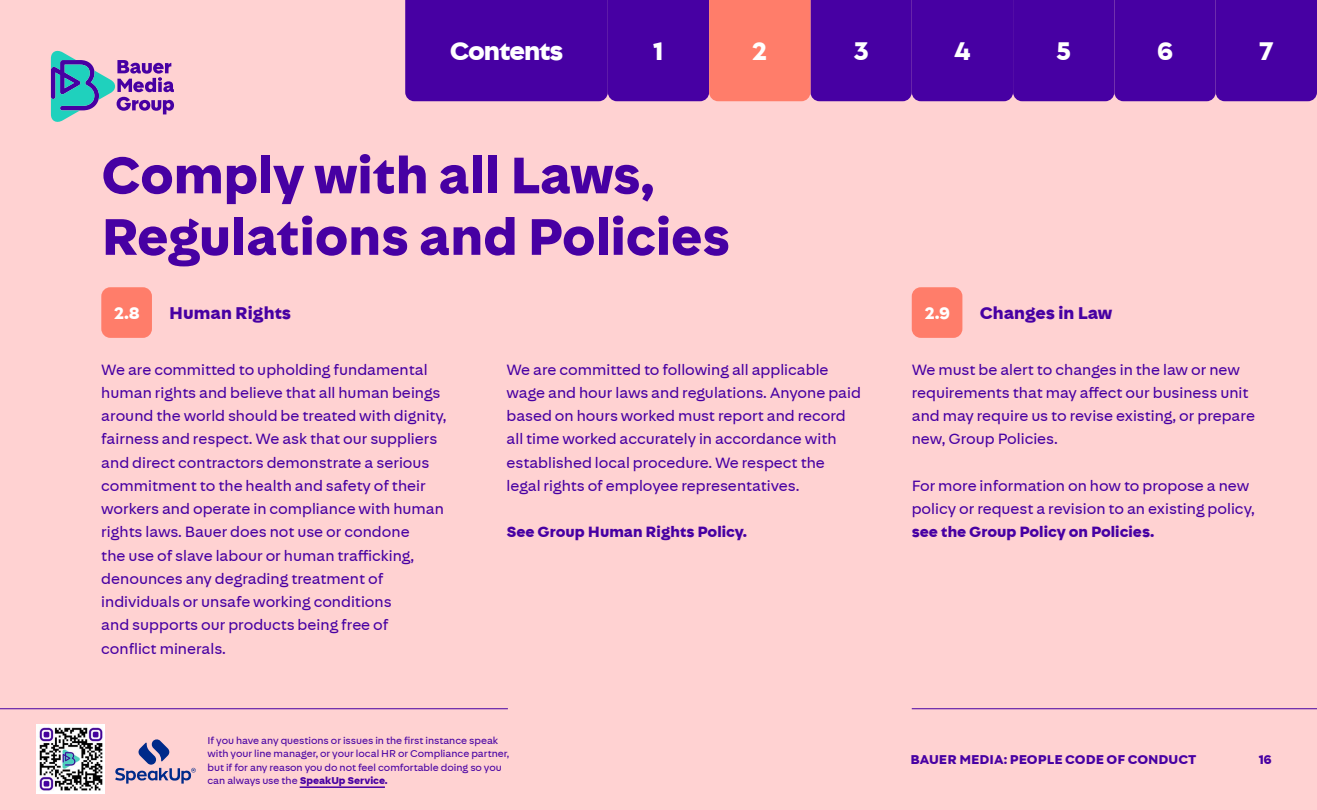
<style>
.page{position:relative;width:1317px;height:810px;background:#fff}
.page>*{position:absolute;margin:0;border:0;box-sizing:border-box;transform-origin:0 0}
.Main_heading{font:700 54px/61.5px "Bauer Media Sans";color:#4700a3}
.t1{font:700 27px "Bauer Media Sans";letter-spacing:-.04em;color:#fff}
.Sub-heading{font:700 18px "Bauer Media Sans";color:#4700a3}
.Sub-heading_No{font:700 18px "Bauer Media Sans";color:#fff}
.Body_copy{font:15.75px/23.2px "Bauer Media Sans";color:#4700a3}
.Body_copy-2{font:700 15.75px "Bauer Media Sans";color:#4700a3}
.t2{font:700 13.5px "Bauer Media Sans";color:#4700a3}
.t3{font:10.5px/13.5px "Bauer Media Sans";color:#4700a3}
.s1{font-weight:700}
</style>
<div class="page">
<div style="left:0;top:0;width:1316px;height:810px;background:#ffd2d2"></div>
<div style="left:101px;top:287px;width:51px;height:51px;background:#ff7d6a;border-radius:9px"></div>
<div style="left:911px;top:287px;width:51px;height:51px;background:#ff7d6a;border-radius:9px"></div>
<hr style="left:0;top:708px;width:508px;height:1px;background:#4700a3">
<hr style="left:911px;top:708px;width:405px;height:1px;background:#4700a3">
<svg style="left:115px;top:739px;width:81px;height:45px"></svg>
<svg style="left:51px;top:51px;width:123px;height:71px"></svg>
<svg style="left:405px;top:0;width:911px;height:101px"></svg>
<hr style="left:299px;top:786px;width:86px;height:2px;background:#4700a3">
<h2 class="t1" style="left:449px;top:34px;width:115px">Contents</h2>
<h2 class="t1" style="left:653px;top:34px;width:12px">1</h2>
<h2 class="t1" style="left:752px;top:34px;width:17px">2</h2>
<h2 class="t1" style="left:853px;top:34px;width:17px">3</h2>
<h2 class="t1" style="left:954px;top:34px;width:18px">4</h2>
<h2 class="t1" style="left:1056px;top:34px;width:17px">5</h2>
<h2 class="t1" style="left:1156px;top:34px;width:18px">6</h2>
<h2 class="t1" style="left:1259px;top:34px;width:15px">7</h2>
<h1 class="Main_heading" style="left:101px;top:146px;width:630px">Comply with all Laws,<br>Regulations and Policies</h1>
<h1 class="Main_heading" style="left:101px;top:146px;width:320px">Section title</h1>
<h2 class="Sub-heading_No" style="left:114px;top:301px;width:27px">2.8</h2>
<h2 class="Sub-heading" style="left:169px;top:301px;width:124px">Human Rights</h2>
<h2 class="Sub-heading_No" style="left:924px;top:301px;width:27px">2.9</h2>
<p class="Sub-heading" style="left:169px;top:301px;width:116px">Sub-heading:</p>
<p class="Sub-heading" style="left:979px;top:301px;width:116px">Sub-heading:</p>
<h2 class="Sub-heading" style="left:979px;top:301px;width:134px">Changes in Law</h2>
<p class="Sub-heading_No" style="left:118px;top:301px;width:20px">11</p>
<p class="Sub-heading_No" style="left:926px;top:301px;width:24px">1 3</p>
<p class="Body_copy" style="left:101px;top:358px;width:347px">We are committed to upholding fundamental human rights and believe that all human beings around the world should be treated with dignity, fairness and respect. We ask that our suppliers and direct contractors demonstrate a serious commitment to the health and safety of their workers and operate in compliance with human rights laws. Bauer does not use or condone<br>the use of slave labour or human trafficking, denounces any degrading treatment of individuals or unsafe working conditions<br>and supports our products being free of conflict minerals.</p>
<p class="Body_copy" style="left:506px;top:358px;width:356px">We are committed to following all applicable wage and hour laws and regulations. Anyone paid based on hours worked must report and record all time worked accurately in accordance with established local procedure. We respect the legal rights of employee representatives.</p>
<p class="Body_copy-2" style="left:506px;top:522px;width:242px">See Group Human Rights Policy.</p>
<p class="Body_copy" style="left:911px;top:358px;width:345px">We must be alert to changes in the law or new requirements that may affect our business unit and may require us to revise existing, or prepare new, Group Policies.</p>
<p class="Body_copy" style="left:911px;top:474px;width:344px">For more information on how to propose a new policy or request a revision to an existing policy, <span class="s1">see the Group Policy on Policies.</span></p>
<p class="Body_copy" style="left:101px;top:358px;width:59px">Copy #1</p>
<p class="Body_copy" style="left:506px;top:358px;width:59px">Copy #1</p>
<p class="Body_copy" style="left:911px;top:358px;width:59px">Copy #1</p>
<p class="t3" style="left:207px;top:733px;width:303px">If you have any questions or issues in the first instance speak with your line manager, or your local HR or Compliance partner, but if for any reason you do not feel comfortable doing so you can always use the <span class="s1">SpeakUp Service.</span></p>
<p class="t2" style="left:910px;top:751px;width:287px">BAUER MEDIA: PEOPLE CODE OF CONDUCT</p>
<p class="t2" style="left:1258px;top:751px;width:15px">16</p>
</div>
